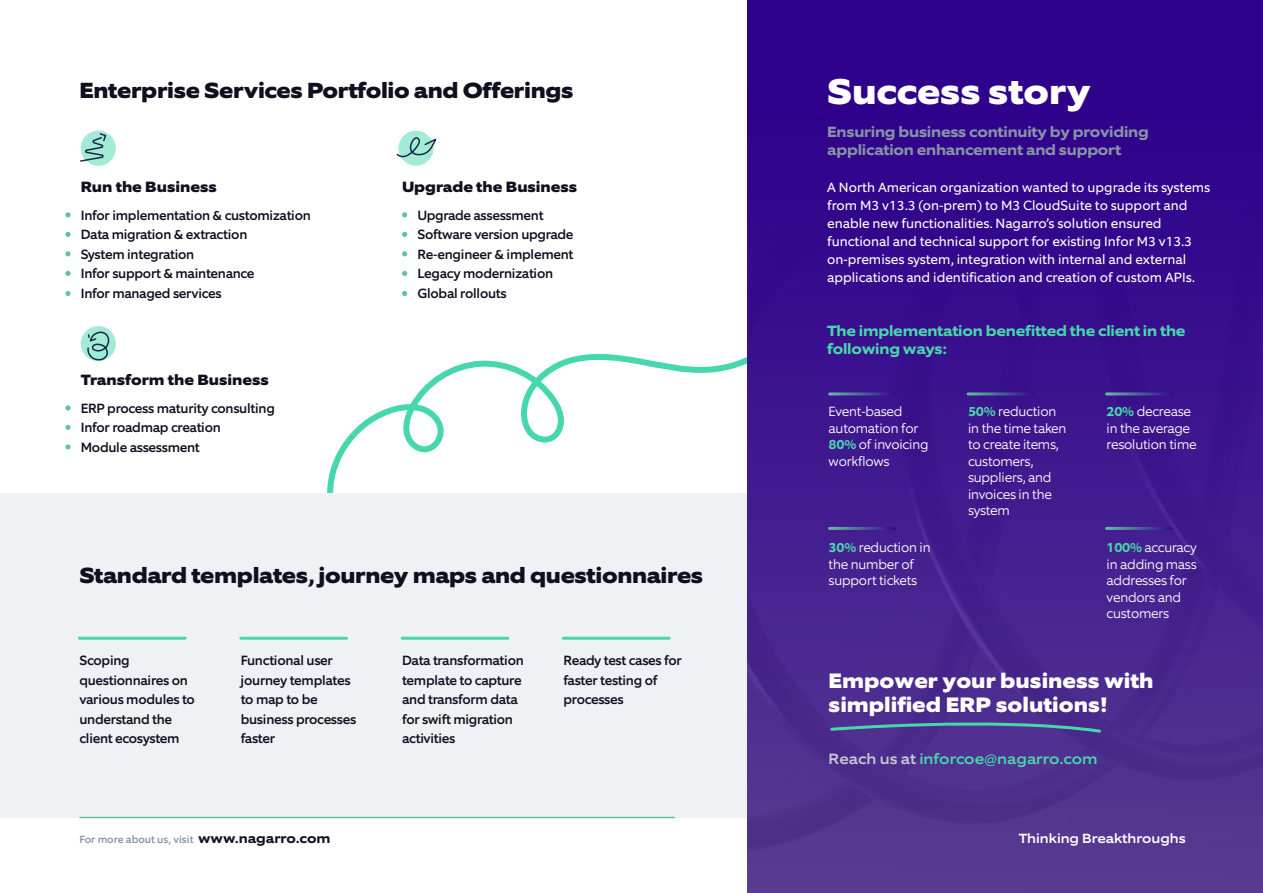
<style>
.page{position:relative;width:1263px;height:893px;background:#fff}
.page>*{position:absolute;margin:0;border:0;box-sizing:border-box;transform-origin:0 0}
.t1{font:800 36px "Equip Extended";color:#fff}
.t2{font:800 22.05px "Equip Extended";letter-spacing:-.015em;color:#100f1f}
.t3{font:800 21px/24px "Equip Extended";color:#fff}
.t4{font:700 15px/18px "Equip Extended";letter-spacing:-.015em;color:#8893a5}
.t5{font:700 15px/18px "Equip Extended";letter-spacing:-.015em;color:#47d7ac}
.t6{font:800 15px "Equip Extended";color:#100f1f}
.t7{font:500 15px "Equip Extended";color:#47d7ac}
.t8{font:500 13.5px/19.5px "Equip";letter-spacing:-.02em;color:#100f1f}
.t9{font:13.5px/18px "Equip";color:#fff}
.t10{font:300 13.5px/16.5px "Equip";letter-spacing:-.02em;color:#fff}
.t11{font:500 13.5px "Equip Extended";color:#fff}
.t12{font:500 10.5px "Equip";color:#8792a5}
.s1{font-family:"Equip Extended";font-weight:700;font-size:13.5px;color:#131223}
.s2{font-weight:700;color:#47d7ac}
.s3{color:#c4c9d2}
</style>
<div class="page">
<svg style="left:327px;top:353px;width:420px;height:140px"></svg>
<div style="left:0;top:493px;width:747px;height:324px;background:#eff1f4"></div>
<hr style="left:80px;top:817px;width:595px;height:1px;background:#61c1a2">
<div style="left:747px;top:0;width:516px;height:893px;background:linear-gradient(to bottom,#29008b,#553890)"></div>
<svg style="left:65px;top:212px;width:6px;height:5px"></svg>
<svg style="left:65px;top:232px;width:6px;height:5px"></svg>
<svg style="left:65px;top:251px;width:6px;height:5px"></svg>
<svg style="left:65px;top:271px;width:6px;height:5px"></svg>
<svg style="left:65px;top:291px;width:6px;height:5px"></svg>
<svg style="left:402px;top:212px;width:5px;height:5px"></svg>
<svg style="left:402px;top:232px;width:5px;height:5px"></svg>
<svg style="left:402px;top:251px;width:5px;height:5px"></svg>
<svg style="left:402px;top:271px;width:5px;height:5px"></svg>
<svg style="left:402px;top:291px;width:5px;height:5px"></svg>
<svg style="left:65px;top:405px;width:6px;height:5px"></svg>
<svg style="left:65px;top:425px;width:6px;height:5px"></svg>
<svg style="left:65px;top:444px;width:6px;height:5px"></svg>
<hr style="left:79px;top:637px;width:106px;height:3px;background:#47d7ac">
<hr style="left:241px;top:637px;width:106px;height:3px;background:#47d7ac">
<hr style="left:402px;top:637px;width:106px;height:3px;background:#47d7ac">
<hr style="left:563px;top:637px;width:106px;height:3px;background:#47d7ac">
<hr style="left:829px;top:392px;width:65px;height:3px;background:#fff">
<hr style="left:968px;top:392px;width:65px;height:3px;background:#fff">
<hr style="left:1106px;top:392px;width:65px;height:3px;background:#fff">
<hr style="left:829px;top:527px;width:65px;height:3px;background:#fff">
<hr style="left:1106px;top:527px;width:65px;height:3px;background:#fff">
<div style="left:398px;top:131px;width:35px;height:35px;background:#a3ebd5;border-radius:50%"></div>
<svg style="left:396px;top:136px;width:41px;height:23px"></svg>
<div style="left:81px;top:131px;width:35px;height:35px;background:#a3ebd5;border-radius:50%"></div>
<svg style="left:80px;top:132px;width:27px;height:31px"></svg>
<div style="left:81px;top:326px;width:35px;height:35px;background:#a3ebd5;border-radius:50%"></div>
<svg style="left:87px;top:330px;width:25px;height:31px"></svg>
<svg style="left:829px;top:716px;width:274px;height:18px;background:#4b4893"></svg>
<h2 class="t2" style="left:80px;top:76px;width:495px">Enterprise Services Portfolio and Offerings</h2>
<h1 class="t1" style="left:827px;top:69px;width:265px">Success story</h1>
<p class="t4" style="left:827px;top:123px;width:323px">Ensuring business continuity by providing application enhancement and support</p>
<p class="t9" style="left:827px;top:179px;width:384px">A North American organization wanted to upgrade its systems from M3 v13.3 (on-prem) to M3 CloudSuite to support and enable new functionalities. Nagarro’s solution ensured functional and technical support for existing Infor M3 v13.3 on-premises system, integration with internal and external applications and identification and creation of custom APIs.</p>
<p class="t6" style="left:402px;top:177px;width:177px">Upgrade the Business</p>
<p class="t8" style="left:417px;top:205px;width:158px">Upgrade assessment<br>Software version upgrade<br>Re-engineer &amp; implement<br>Legacy modernization<br>Global rollouts</p>
<p class="t6" style="left:81px;top:177px;width:137px">Run the Business</p>
<p class="t8" style="left:81px;top:205px;width:232px">Infor implementation &amp; customization<br>Data migration &amp; extraction<br>System integration<br>Infor support &amp; maintenance<br>Infor managed services</p>
<p class="t6" style="left:81px;top:371px;width:190px">Transform the Business</p>
<p class="t8" style="left:81px;top:398px;width:196px">ERP process maturity consulting<br>Infor roadmap creation<br>Module assessment</p>
<h2 class="t2" style="left:79px;top:562px;width:625px">Standard templates, journey maps and questionnaires</h2>
<p class="t8" style="left:79px;top:651px;width:117px">Scoping questionnaires on various modules to understand the client ecosystem</p>
<p class="t8" style="left:241px;top:651px;width:117px">Functional user journey templates to map to be business processes faster</p>
<p class="t8" style="left:402px;top:651px;width:123px">Data transformation template to capture and transform data for swift migration activities</p>
<p class="t8" style="left:563px;top:651px;width:120px">Ready test cases for faster testing of processes</p>
<p class="t12" style="left:79px;top:832px;width:253px">For more about us, visit <span class="s1">www.nagarro.com</span></p>
<p class="t5" style="left:827px;top:322px;width:360px">The implementation benefitted the client in the following ways:</p>
<p class="t10" style="left:829px;top:403px;width:102px">Event-based automation for<br><span class="s2">80%</span> of invoicing workflows</p>
<p class="t10" style="left:968px;top:403px;width:100px"><span class="s2">50%</span> reduction in the time taken to create items, customers, suppliers, and invoices in the system</p>
<p class="t10" style="left:1106px;top:403px;width:92px"><span class="s2">20%</span> decrease in the average resolution time</p>
<p class="t10" style="left:829px;top:540px;width:104px"><span class="s2">30%</span> reduction in the number of support tickets</p>
<p class="t10" style="left:1106px;top:540px;width:92px"><span class="s2">100%</span> accuracy in adding mass addresses for vendors and customers</p>
<h3 class="t3" style="left:829px;top:669px;width:327px">Empower your business with simplified ERP solutions!</h3>
<p class="t7" style="left:829px;top:749px;width:271px"><span class="s3">Reach us at</span> inforcoe@nagarro.com</p>
<p class="t11" style="left:1019px;top:830px;width:169px">Thinking Breakthroughs</p>
</div>
